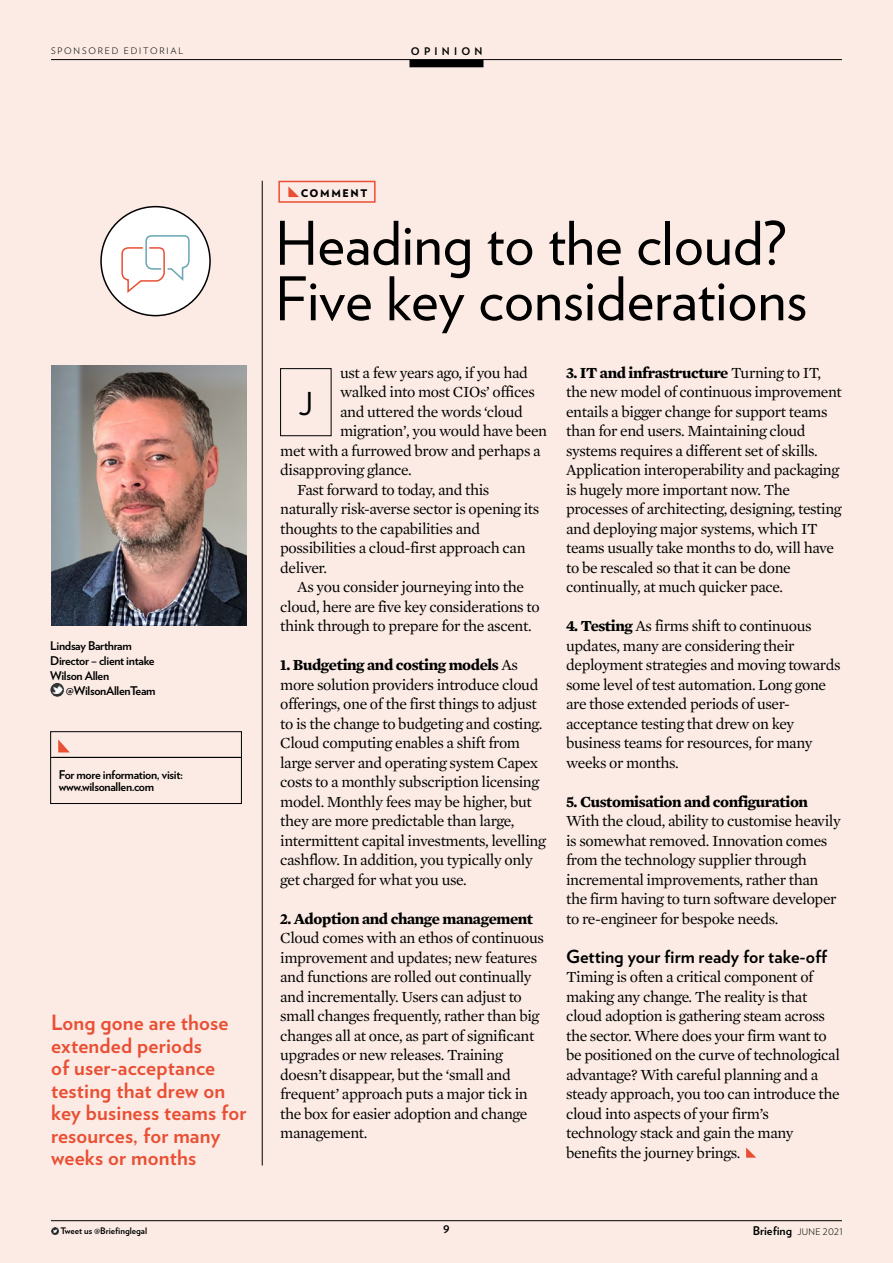
<style>
.page{position:relative;width:893px;height:1263px;background:#fbebe4}
.page>*{position:absolute;margin:0;border:0;box-sizing:border-box;transform-origin:0 0}
.Headline_lighter{font:60px/55.5px "Verlag";color:#000}
.Feature_1st_para{font:31.5px "Verlag";color:#000}
.Pullquote_smalle{font:700 21px/22.5px "Verlag";letter-spacing:.01em;color:#e94f34}
.Crosshead{font:700 18px "Verlag";color:#000}
.Body_copy_with_i{font:15.75px/19.5px "Mercury Text G1";letter-spacing:-.025em;color:#000}
.BodyCopy_NO_inde{font:15.75px/19.5px "Mercury Text G1";letter-spacing:-.025em;color:#000}
.Caption{font:700 12px "Verlag";letter-spacing:-.025em;color:#000}
.Feature_1st_para-2{font:700 12px/12px "Verlag";letter-spacing:-.025em;color:#000}
.t1{font:700 10.5px "Verlag";letter-spacing:.4em;color:#000}
.t2{font:900 10.5px "Verlag";letter-spacing:.15em;color:#000}
.t3{font:700 9px "Verlag";color:#000}
.t4{font:300 9px "Verlag";letter-spacing:.2em;color:#000}
.s1{font-weight:700}
.s2{font-weight:300;font-size:9px}
</style>
<div class="page">
<hr style="left:51px;top:59px;width:791px;height:1px;background:#000">
<hr style="left:51px;top:1220px;width:791px;height:1px;background:#000">
<svg style="left:51px;top:1227px;width:8px;height:8px"></svg>
<div style="left:409px;top:60px;width:74px;height:7px;background:#000"></div>
<svg style="left:288px;top:186px;width:11px;height:11px"></svg>
<div style="left:278px;top:181px;width:98px;height:22px;border:2px solid #e94f34"></div>
<div style="left:280px;top:368px;width:51px;height:68px;border:1px solid #000"></div>
<svg style="left:746px;top:1147px;width:10px;height:11px"></svg>
<div style="left:101px;top:207px;width:109px;height:109px;background:#fff;border-radius:50%"></div>
<div style="left:100px;top:206px;width:111px;height:110px;border:2px solid #000;border-radius:50%"></div>
<svg style="left:121px;top:235px;width:69px;height:58px"></svg>
<img style="left:50px;top:683px;width:14px;height:14px;border-radius:7px">
<div style="left:50px;top:731px;width:192px;height:73px;border:1px solid #000"></div>
<hr style="left:50px;top:757px;width:191px;height:1px;background:#000">
<svg style="left:58px;top:739px;width:12px;height:13px"></svg>
<img style="left:51px;top:366px;width:195px;height:260px">
<hr style="left:262px;top:181px;width:1px;height:984px;background:#000">
<p class="t4" style="left:51px;top:44px;width:134px">SPONSORED EDITORIAL</p>
<p class="t1" style="left:411px;top:43px;width:73px">OPINION</p>
<p class="t2" style="left:301px;top:185px;width:68px">COMMENT</p>
<p class="Caption" style="left:50px;top:637px;width:83px">Lindsay Barthram</p>
<p class="Caption" style="left:50px;top:652px;width:106px">Director – client intake</p>
<p class="Caption" style="left:50px;top:667px;width:60px">Wilson Allen</p>
<p class="Caption" style="left:66px;top:682px;width:91px">@WilsonAllenTeam</p>
<p class="Feature_1st_para-2" style="left:59px;top:768px;width:126px">For more information, visit: www.wilsonallen.com</p>
<p class="Pullquote_smalle" style="left:51px;top:1010px;width:197px">Long gone are those extended periods<br>of user-acceptance testing that drew on key business teams for resources, for many weeks or months</p>
<p class="Headline_lighter" style="left:275px;top:212px;width:534px">Heading to the cloud?<br>Five key considerations</p>
<p class="Body_copy_with_i" style="left:340px;top:363px;width:189px">ust a few years ago, if you had</p>
<p class="Body_copy_with_i" style="left:340px;top:382px;width:196px">walked into most CIOs’ offices</p>
<p class="Body_copy_with_i" style="left:340px;top:402px;width:184px">and uttered the words ‘cloud</p>
<p class="Body_copy_with_i" style="left:340px;top:421px;width:209px">migration’, you would have been</p>
<p class="Body_copy_with_i" style="left:280px;top:441px;width:262px">met with a furrowed brow and perhaps a</p>
<p class="Body_copy_with_i" style="left:280px;top:460px;width:133px">disapproving glance.</p>
<p class="Body_copy_with_i" style="left:280px;top:480px;width:261px;text-indent:17px">Fast forward to today, and this naturally risk-averse sector is opening its thoughts to the capabilities and possibilities a cloud-first approach can deliver.</p>
<p class="Body_copy_with_i" style="left:280px;top:577px;width:261px;text-align:center">As you consider journeying into the cloud, here are five key considerations to think through to prepare for the ascent.</p>
<p class="Body_copy_with_i" style="left:280px;top:655px;width:267px"><span class="s1">1. Budgeting and costing models</span> As more solution providers introduce cloud offerings, one of the first things to adjust to is the change to budgeting and costing.<br>Cloud computing enables a shift from large server and operating system Capex costs to a monthly subscription licensing model. Monthly fees may be higher, but they are more predictable than large, intermittent capital investments, levelling cashflow. In addition, you typically only get charged for what you use.</p>
<p class="Body_copy_with_i" style="left:280px;top:909px;width:265px"><span class="s1">2. Adoption and change management </span>Cloud comes with an ethos of continuous improvement and updates; new features and functions are rolled out continually and incrementally. Users can adjust to small changes frequently, rather than big changes all at once, as part of significant upgrades or new releases. Training doesn’t disappear, but the ‘small and frequent’ approach puts a major tick in the box for easier adoption and change management.</p>
<p class="Feature_1st_para" style="left:299px;top:380px;width:16px">J</p>
<p class="Body_copy_with_i" style="left:566px;top:363px;width:277px"><span class="s1">3. IT and infrastructure</span> Turning to IT, the new model of continuous improvement entails a bigger change for support teams than for end users. Maintaining cloud systems requires a different set of skills.<br>Application interoperability and packaging is hugely more important now. The processes of architecting, designing, testing and deploying major systems, which IT teams usually take months to do, will have to be rescaled so that it can be done continually, at much quicker pace.</p>
<p class="Body_copy_with_i" style="left:566px;top:616px;width:276px"><span class="s1">4. Testing</span> As firms shift to continuous updates, many are considering their deployment strategies and moving towards some level of test automation. Long gone are those extended periods of user&shy;acceptance testing that drew on key business teams for resources, for many weeks or months.</p>
<p class="Body_copy_with_i" style="left:566px;top:792px;width:276px"><span class="s1">5. Customisation and configuration </span>With the cloud, ability to customise heavily is somewhat removed. Innovation comes from the technology supplier through incremental improvements, rather than the firm having to turn software developer to re-engineer for bespoke needs.</p>
<p class="Crosshead" style="left:566px;top:942px;width:263px">Getting your firm ready for take-off</p>
<p class="BodyCopy_NO_inde" style="left:566px;top:967px;width:275px">Timing is often a critical component of making any change. The reality is that cloud adoption is gathering steam across the sector. Where does your firm want to be positioned on the curve of technological advantage? With careful planning and a steady approach, you too can introduce the cloud into aspects of your firm’s technology stack and gain the many benefits the journey brings.</p>
<p class="t3" style="left:60px;top:1224px;width:88px">Tweet us @Briefinglegal</p>
<p class="t1" style="left:443px;top:1220px;width:8px">9</p>
<p class="Feature_1st_para-2" style="left:753px;top:1224px;width:92px">Briefing <span class="s2">JUNE 2021</span></p>
</div>
